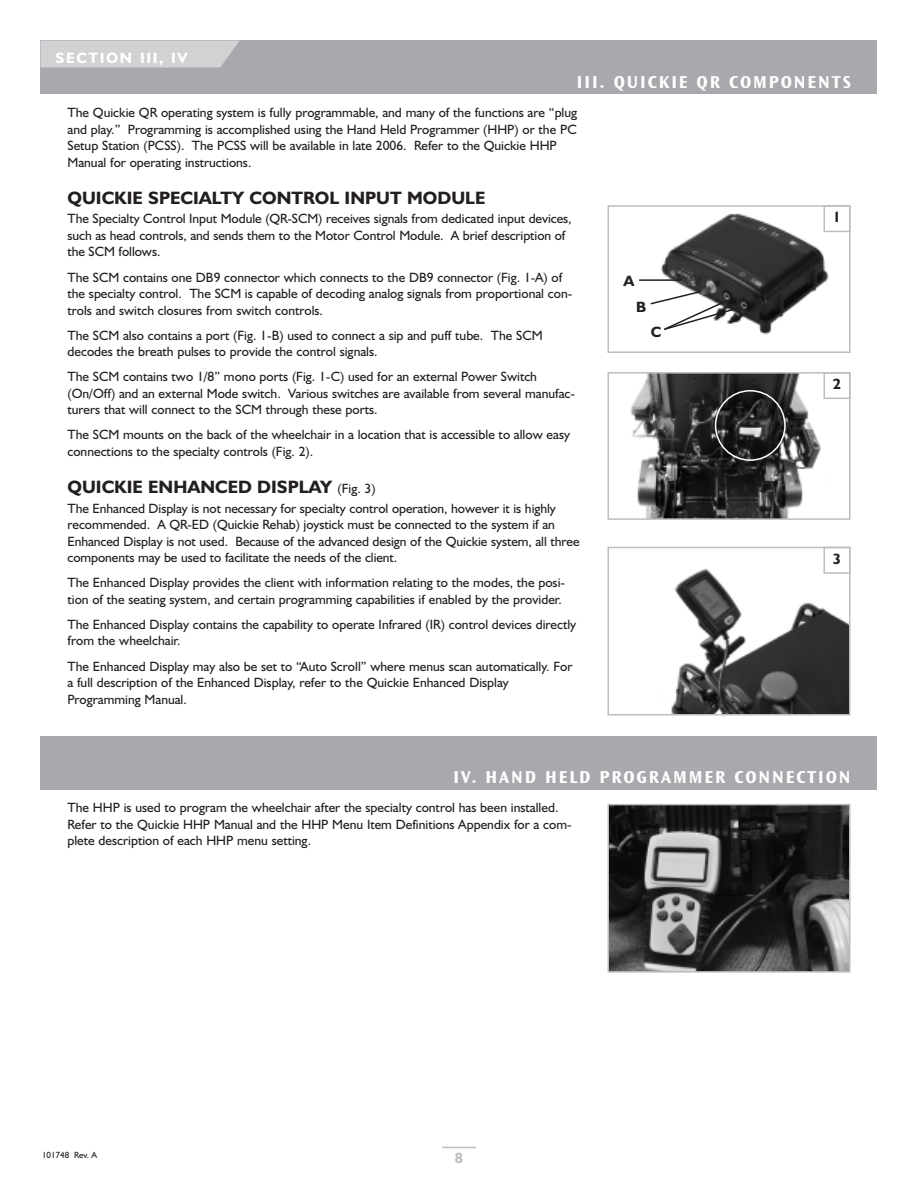
<style>
.page{position:relative;width:918px;height:1188px;background:#fff}
.page>*{position:absolute;margin:0;border:0;box-sizing:border-box;transform-origin:0 0}
.t1{font:700 18px "Humanist 521 BT";color:#231f20}
.t2{font:18px "Ocean Sans MM.648.475";letter-spacing:.105em;color:#fff}
.t3{font:700 15px "Humanist 521 BT";letter-spacing:.11em;color:#fff}
.t4{font:700 15px "Humanist 521 BT";color:#231f20}
.t5{font:700 15px "Humanist 521 BT";color:#bcbdc0}
.t6{font:13.5px/16.5px "Humanist 521 BT";color:#231f20}
.t7{font:9px "Humanist 521 BT";color:#231f20}
.s1{font-weight:400;font-size:13.5px}
</style>
<div class="page">
<div style="left:40px;top:40px;width:838px;height:54px;background:#a8a9ad"></div>
<svg style="left:40px;top:40px;width:200px;height:28px"></svg>
<hr style="left:442px;top:1147px;width:34px;height:1px;background:#bcbdc0">
<div style="left:40px;top:736px;width:838px;height:54px;background:#a8a9ad"></div>
<img style="left:661px;top:208px;width:185px;height:127px">
<div style="left:608px;top:205px;width:242px;height:148px;border:2px solid #bcbdc0"></div>
<img style="left:630px;top:375px;width:194px;height:142px">
<div style="left:608px;top:372px;width:242px;height:148px;border:2px solid #bcbdc0"></div>
<img style="left:671px;top:550px;width:176px;height:163px">
<div style="left:608px;top:547px;width:242px;height:169px;border:2px solid #bcbdc0"></div>
<img style="left:611px;top:807px;width:236px;height:163px">
<div style="left:608px;top:804px;width:242px;height:169px;border:2px solid #bcbdc0"></div>
<div style="left:824px;top:205px;width:26px;height:27px;border:2px solid #bcbdc0"></div>
<div style="left:824px;top:372px;width:26px;height:27px;border:2px solid #bcbdc0"></div>
<div style="left:824px;top:547px;width:26px;height:27px;border:2px solid #bcbdc0"></div>
<hr style="left:639px;top:279px;width:42px;height:2px;background:#231f20">
<svg style="left:650px;top:290px;width:91px;height:41px"></svg>
<svg style="left:715px;top:390px;width:71px;height:71px"></svg>
<p class="t3" style="left:56px;top:52px;width:134px">SECTION III, IV</p>
<h1 class="t2" style="left:577px;top:75px;width:275px">III. QUICKIE QR COMPONENTS</h1>
<p class="t6" style="left:68px;top:106px;width:511px">The Quickie QR operating system is fully programmable, and many of the functions are “plug and play.” Programming is accomplished using the Hand Held Programmer (HHP) or the PC Setup Station (PCSS). The PCSS will be available in late 2006. Refer to the Quickie HHP Manual for operating instructions.</p>
<h1 class="t1" style="left:68px;top:191px;width:419px">QUICKIE SPECIALTY CONTROL INPUT MODULE</h1>
<p class="t6" style="left:68px;top:212px;width:506px">The Specialty Control Input Module (QR-SCM) receives signals from dedicated input devices, such as head controls, and sends them to the Motor Control Module. A brief description of the SCM follows.</p>
<p class="t6" style="left:68px;top:270px;width:506px">The SCM contains one DB9 connector which connects to the DB9 connector (Fig. 1-A) of the specialty control. The SCM is capable of decoding analog signals from proportional con&shy;trols and switch closures from switch controls.</p>
<p class="t6" style="left:68px;top:328px;width:477px">The SCM also contains a port (Fig. 1-B) used to connect a sip and puff tube. The SCM decodes the breath pulses to provide the control signals.</p>
<p class="t6" style="left:68px;top:370px;width:509px">The SCM contains two 1/8” mono ports (Fig. 1-C) used for an external Power Switch (On/Off) and an external Mode switch. Various switches are available from several manufac&shy;turers that will connect to the SCM through these ports.</p>
<p class="t6" style="left:68px;top:428px;width:504px">The SCM mounts on the back of the wheelchair in a location that is accessible to allow easy connections to the specialty controls (Fig. 2).</p>
<h1 class="t1" style="left:68px;top:481px;width:310px">QUICKIE ENHANCED DISPLAY <span class="s1">(Fig. 3)</span></h1>
<p class="t6" style="left:67px;top:501px;width:514px">The Enhanced Display is not necessary for specialty control operation, however it is highly recommended. A QR-ED (Quickie Rehab) joystick must be connected to the system if an Enhanced Display is not used. Because of the advanced design of the Quickie system, all three components may be used to facilitate the needs of the client.</p>
<p class="t6" style="left:67px;top:576px;width:499px">The Enhanced Display provides the client with information relating to the modes, the posi&shy;tion of the seating system, and certain programming capabilities if enabled by the provider.</p>
<p class="t6" style="left:67px;top:618px;width:510px">The Enhanced Display contains the capability to operate Infrared (IR) control devices directly from the wheelchair.</p>
<p class="t6" style="left:67px;top:659px;width:507px">The Enhanced Display may also be set to “Auto Scroll” where menus scan automatically. For a full description of the Enhanced Display, refer to the Quickie Enhanced Display<br>Programming Manual.</p>
<p class="t4" style="left:623px;top:275px;width:12px">A</p>
<p class="t4" style="left:636px;top:302px;width:12px">B</p>
<p class="t4" style="left:651px;top:327px;width:12px">C</p>
<p class="t4" style="left:833px;top:212px;width:10px">1</p>
<p class="t4" style="left:833px;top:379px;width:10px">2</p>
<p class="t4" style="left:833px;top:553px;width:10px">3</p>
<h1 class="t2" style="left:453px;top:770px;width:399px">IV. HAND HELD PROGRAMMER CONNECTION</h1>
<p class="t6" style="left:67px;top:801px;width:506px">The HHP is used to program the wheelchair after the specialty control has been installed.<br>Refer to the Quickie HHP Manual and the HHP Menu Item Definitions Appendix for a com&shy;plete description of each HHP menu setting.</p>
<p class="t7" style="left:42px;top:1152px;width:57px">101748 Rev. A</p>
<p class="t5" style="left:455px;top:1152px;width:10px">8</p>
</div>
